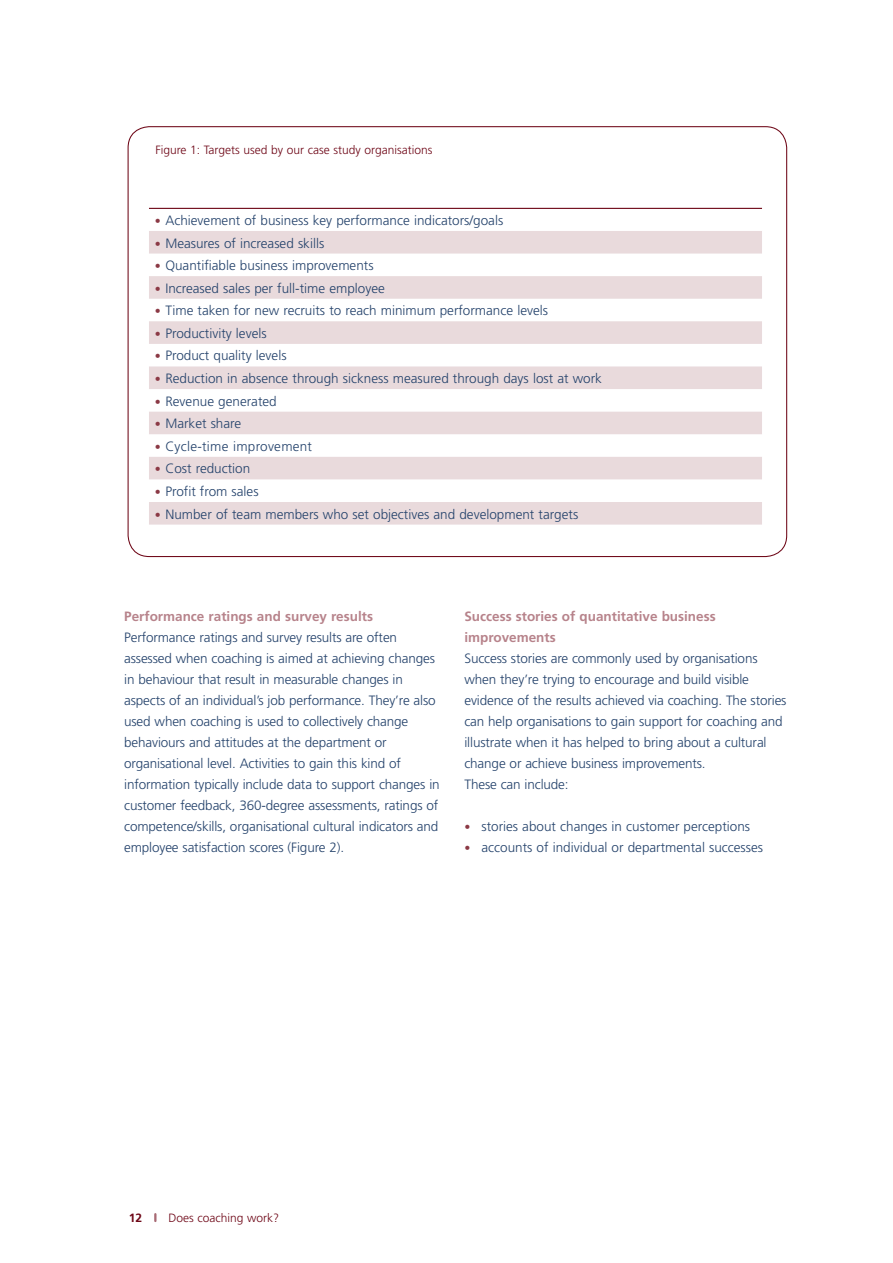
<style>
.page{position:relative;width:893px;height:1263px;background:#fff}
.page>*{position:absolute;margin:0;border:0;box-sizing:border-box;transform-origin:0 0}
.B_body{font:300 13.5px/21px "Frutiger";letter-spacing:-.01em;color:#24426b}
.X_bullets{font:300 13.5px "Frutiger";color:#24426b}
.B_bullets{font:300 13.5px "Frutiger";color:#24426b}
.H3_subhead{font:700 13.5px/21px "Frutiger";color:#b7838b}
.X_bullets-2{font:300 13.5px "Frutiger";letter-spacing:.02em;color:#24426b}
.T_figure_titles{font:300 12px "Frutiger";color:#6e0717}
.t1{font:700 12px "Frutiger";color:#6e0717}
.s1{font-size:12px;color:#8b3945}
</style>
<div class="page">
<svg style="left:154px;top:1213px;width:3px;height:9px"></svg>
<svg style="left:127px;top:126px;width:661px;height:430px"></svg>
<p class="T_figure_titles" style="left:155px;top:143px;width:279px">Figure 1: Targets used by our case study organisations</p>
<p class="X_bullets" style="left:155px;top:213px;width:350px"><span class="s1">•</span> Achievement of business key performance indicators/goals</p>
<p class="X_bullets" style="left:155px;top:235px;width:171px"><span class="s1">•</span> Measures of increased skills</p>
<p class="X_bullets" style="left:155px;top:258px;width:220px"><span class="s1">•</span> Quantifiable business improvements</p>
<p class="X_bullets" style="left:155px;top:280px;width:231px"><span class="s1">•</span> Increased sales per full-time employee</p>
<p class="X_bullets" style="left:155px;top:303px;width:395px"><span class="s1">•</span> Time taken for new recruits to reach minimum performance levels</p>
<p class="X_bullets" style="left:155px;top:326px;width:113px"><span class="s1">•</span> Productivity levels</p>
<p class="X_bullets" style="left:155px;top:348px;width:133px"><span class="s1">•</span> Product quality levels</p>
<p class="X_bullets" style="left:155px;top:371px;width:449px"><span class="s1">•</span> Reduction in absence through sickness measured through days lost at work</p>
<p class="X_bullets" style="left:155px;top:393px;width:123px"><span class="s1">•</span> Revenue generated</p>
<p class="X_bullets" style="left:155px;top:416px;width:88px"><span class="s1">•</span> Market share</p>
<p class="X_bullets-2" style="left:155px;top:438px;width:159px"><span class="s1">•</span> Cycle-time improvement</p>
<p class="X_bullets" style="left:155px;top:461px;width:97px"><span class="s1">•</span> Cost reduction</p>
<p class="X_bullets" style="left:155px;top:484px;width:105px"><span class="s1">•</span> Profit from sales</p>
<p class="X_bullets" style="left:155px;top:506px;width:425px"><span class="s1">•</span> Number of team members who set objectives and development targets</p>
<p class="H3_subhead" style="left:124px;top:606px;width:250px">Performance ratings and survey results</p>
<p class="B_body" style="left:124px;top:627px;width:317px">Performance ratings and survey results are often assessed when coaching is aimed at achieving changes in behaviour that result in measurable changes in aspects of an individual’s job performance. They’re also used when coaching is used to collectively change behaviours and attitudes at the department or organisational level. Activities to gain this kind of information typically include data to support changes in customer feedback, 360-degree assessments, ratings of competence/skills, organisational cultural indicators and employee satisfaction scores (Figure 2).</p>
<p class="H3_subhead" style="left:464px;top:606px;width:253px">Success stories of quantitative business improvements</p>
<p class="B_body" style="left:464px;top:648px;width:324px">Success stories are commonly used by organisations when they’re trying to encourage and build visible evidence of the results achieved via coaching. The stories can help organisations to gain support for coaching and illustrate when it has helped to bring about a cultural change or achieve business improvements.<br>These can include:</p>
<p class="B_bullets" style="left:464px;top:819px;width:287px"><span class="s1">•</span> stories about changes in customer perceptions</p>
<p class="B_bullets" style="left:464px;top:840px;width:300px"><span class="s1">•</span> accounts of individual or departmental successes</p>
<p class="t1" style="left:129px;top:1211px;width:15px">12</p>
<p class="T_figure_titles" style="left:169px;top:1211px;width:112px">Does coaching work?</p>
</div>
